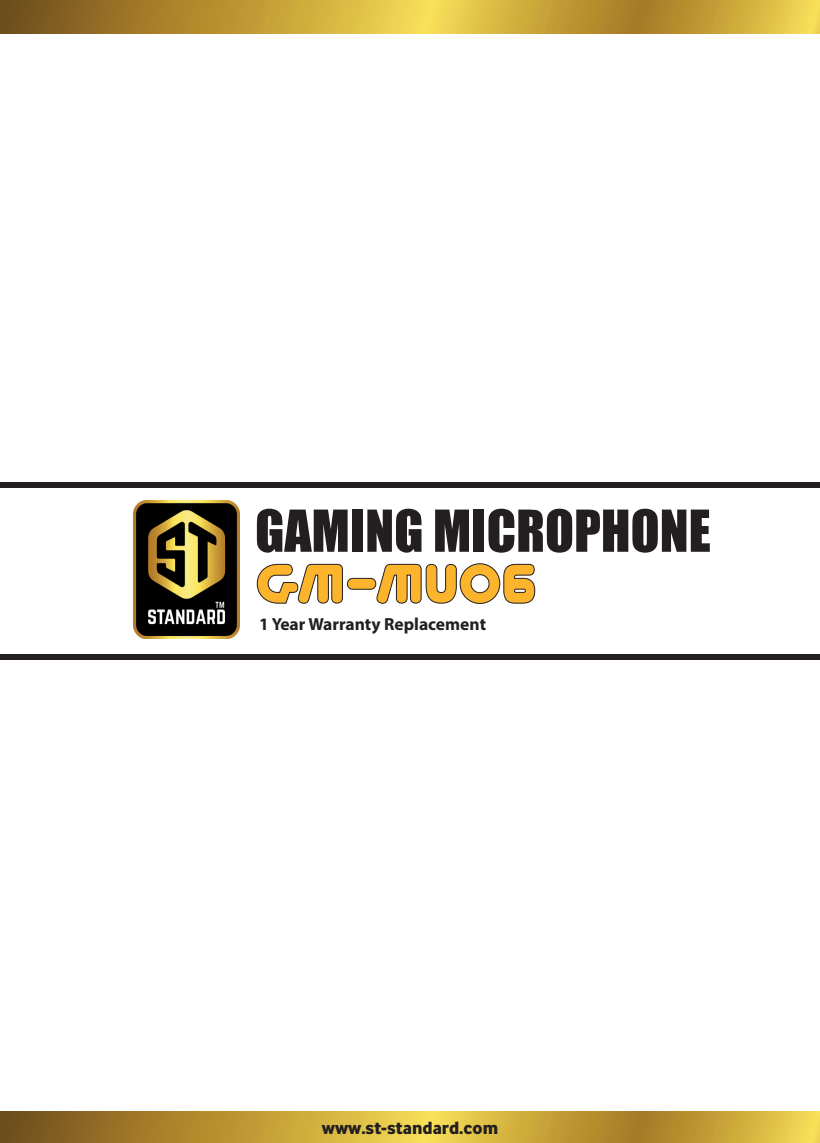
<style>
.page{position:relative;width:820px;height:1143px;background:#fff}
.page>*{position:absolute;margin:0;border:0;box-sizing:border-box;transform-origin:0 0}
.t1{font:53.38px "Impact";color:#231f20}
.t2{font:52.15px "Youre Gone";color:#fcb42c}
.t3{font:700 17.5px "Myriad Pro";color:#231f20}
.t4{font:17.5px "Emad Dianae Xtra Regular";color:#231f20}
</style>
<div class="page">
<div style="left:0;top:654px;width:820px;height:6px;background:#231f20"></div>
<div style="left:0;top:482px;width:820px;height:6px;background:#231f20"></div>
<svg style="left:256px;top:563px;width:279px;height:41px"></svg>
<img style="left:133px;top:500px;width:107px;height:138px">
<img style="left:0;top:1px;width:820px;height:33px">
<img style="left:0;top:1111px;width:820px;height:31px">
<h1 class="t1" style="left:255px;top:489px;width:457px">GAMING MICROPHONE</h1>
<h2 class="t2" style="left:256px;top:552px;width:283px">GM-MU06</h2>
<p class="t3" style="left:259px;top:613px;width:228px">1 Year Warranty Replacement</p>
<p class="t4" style="left:322px;top:1115px;width:178px">www.st-standard.com</p>
</div>
